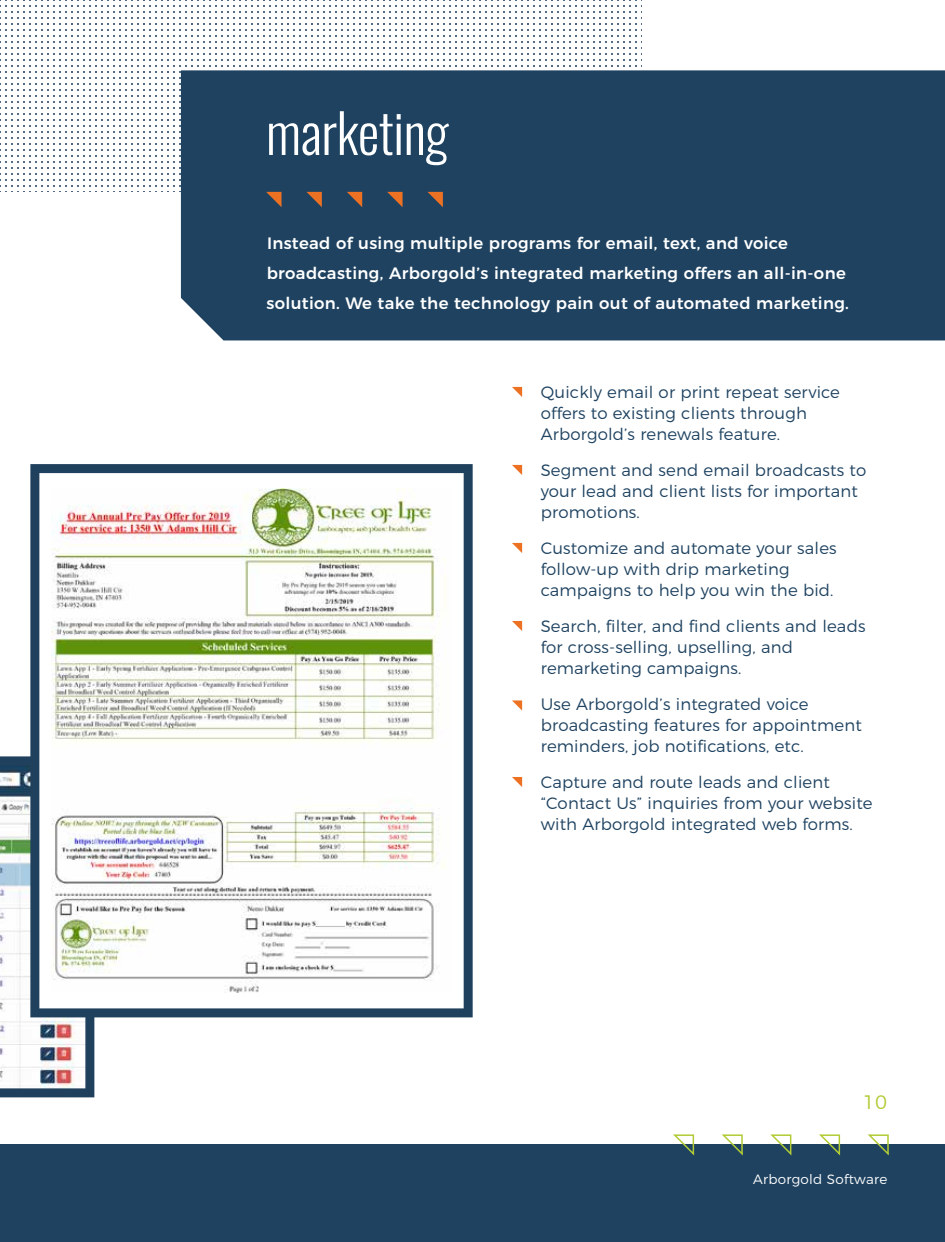
<style>
.page{position:relative;width:945px;height:1242px;background:#fff}
.page>*{position:absolute;margin:0;border:0;box-sizing:border-box;transform-origin:0 0}
.t1{font:300 54px "Oswald";letter-spacing:-.01em;color:#fff}
.t2{font:300 19.5px "Montserrat";color:#b0cb36}
.t3{font:300 16.5px/21px "Montserrat";letter-spacing:.01em;color:#1e4260}
.t4{font:500 16.5px/30px "Montserrat";letter-spacing:.02em;color:#fff}
.t5{font:300 13.5px "Montserrat";letter-spacing:.02em;color:#fff}
</style>
<div class="page">
<svg style="left:0;top:0;width:637px;height:191px"></svg>
<svg style="left:0;top:756px;width:94px;height:341px"></svg>
<div style="left:0;top:1144px;width:945px;height:98px;background:#1e4260"></div>
<svg style="left:673px;top:1134px;width:22px;height:22px"></svg>
<svg style="left:721px;top:1134px;width:22px;height:22px"></svg>
<svg style="left:770px;top:1134px;width:22px;height:22px"></svg>
<svg style="left:819px;top:1134px;width:22px;height:22px"></svg>
<svg style="left:867px;top:1134px;width:22px;height:22px"></svg>
<svg style="left:512px;top:387px;width:10px;height:10px"></svg>
<svg style="left:512px;top:465px;width:10px;height:10px"></svg>
<svg style="left:512px;top:543px;width:10px;height:10px"></svg>
<svg style="left:512px;top:621px;width:10px;height:10px"></svg>
<svg style="left:512px;top:700px;width:10px;height:11px"></svg>
<svg style="left:512px;top:777px;width:10px;height:10px"></svg>
<div style="left:181px;top:70px;width:764px;height:270px;background:#1e4260"></div>
<svg style="left:266px;top:192px;width:16px;height:15px"></svg>
<svg style="left:306px;top:192px;width:16px;height:15px"></svg>
<svg style="left:347px;top:192px;width:15px;height:15px"></svg>
<svg style="left:387px;top:192px;width:16px;height:15px"></svg>
<svg style="left:427px;top:192px;width:16px;height:15px"></svg>
<svg style="left:30px;top:464px;width:443px;height:553px"></svg>
<h1 class="t1" style="left:266px;top:97px;width:184px">marketing</h1>
<p class="t4" style="left:266px;top:227px;width:584px">Instead of using multiple programs for email, text, and voice broadcasting, Arborgold’s integrated marketing offers an all-in-one solution. We take the technology pain out of automated marketing.</p>
<p class="t3" style="left:541px;top:380px;width:301px">Quickly email or print repeat service offers to existing clients through<br>Arborgold’s renewals feature.</p>
<p class="t3" style="left:541px;top:458px;width:327px">Segment and send email broadcasts to your lead and client lists for important promotions.</p>
<p class="t3" style="left:541px;top:536px;width:297px">Customize and automate your sales follow-up with drip marketing campaigns to help you win the bid.</p>
<p class="t3" style="left:541px;top:614px;width:326px">Search, filter, and find clients and leads for cross-selling, upselling, and remarketing campaigns.</p>
<p class="t3" style="left:541px;top:692px;width:323px">Use Arborgold’s integrated voice broadcasting features for appointment reminders, job notifications, etc.</p>
<p class="t3" style="left:541px;top:770px;width:333px">Capture and route leads and client “Contact Us” inquiries from your website with Arborgold integrated web forms.</p>
<p class="t2" style="left:863px;top:1087px;width:26px">10</p>
<p class="t5" style="left:753px;top:1169px;width:136px">Arborgold Software</p>
</div>
